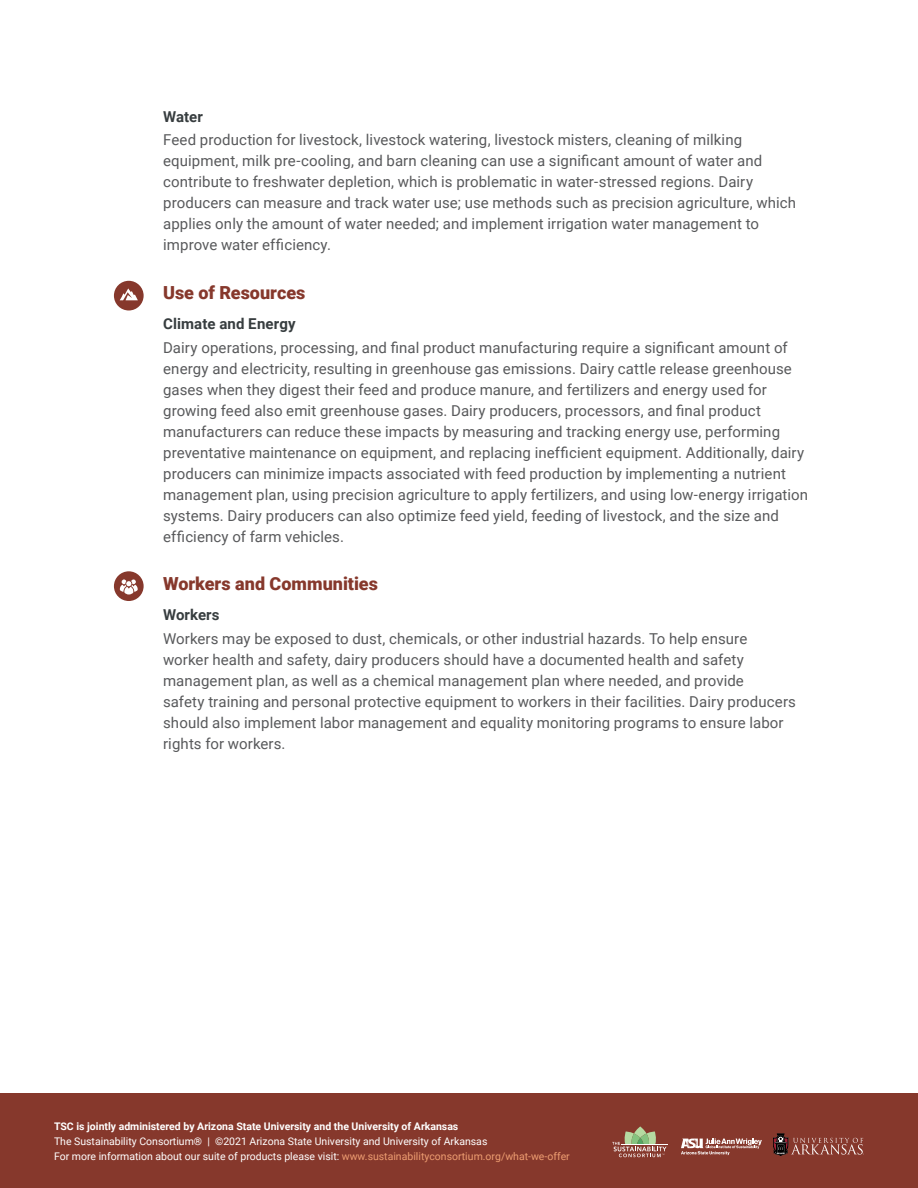
<style>
.page{position:relative;width:918px;height:1188px;background:#fff}
.page>*{position:absolute;margin:0;border:0;box-sizing:border-box;transform-origin:0 0}
.t1{font:900 18px "Roboto";color:#86382c}
.t2{font:15px/21px "Roboto";letter-spacing:.005em;color:#58595b}
.t3{font:700 15px "Roboto";letter-spacing:.01em;color:#373d3f}
.t4{font:10.5px/15px "Roboto";color:#fff}
.t5{font:700 10.5px "Roboto";color:#fff}
.s1{color:#d78153}
</style>
<div class="page">
<div style="left:0;top:1094px;width:918px;height:94px;background:#86382c"></div>
<svg style="left:681px;top:1139px;width:81px;height:16px"></svg>
<svg style="left:773px;top:1134px;width:91px;height:22px"></svg>
<hr style="left:621px;top:1144px;width:47px;height:1px;background:#fff">
<svg style="left:612px;top:1126px;width:55px;height:31px"></svg>
<div style="left:114px;top:281px;width:30px;height:29px;background:#86382c;border-radius:50%"></div>
<svg style="left:120px;top:288px;width:18px;height:12px"></svg>
<div style="left:114px;top:571px;width:30px;height:30px;background:#86382c;border-radius:50%"></div>
<svg style="left:120px;top:579px;width:18px;height:16px"></svg>
<p class="t3" style="left:163px;top:106px;width:41px">Water</p>
<p class="t2" style="left:163px;top:129px;width:634px">Feed production for livestock, livestock watering, livestock misters, cleaning of milking equipment, milk pre-cooling, and barn cleaning can use a significant amount of water and contribute to freshwater depletion, which is problematic in water-stressed regions. Dairy producers can measure and track water use; use methods such as precision agriculture, which applies only the amount of water needed; and implement irrigation water management to improve water efficiency.</p>
<p class="t1" style="left:163px;top:280px;width:144px">Use of Resources</p>
<p class="t3" style="left:163px;top:313px;width:134px">Climate and Energy</p>
<p class="t2" style="left:163px;top:336px;width:647px">Dairy operations, processing, and final product manufacturing require a significant amount of energy and electricity, resulting in greenhouse gas emissions. Dairy cattle release greenhouse gases when they digest their feed and produce manure, and fertilizers and energy used for growing feed also emit greenhouse gases. Dairy producers, processors, and final product manufacturers can reduce these impacts by measuring and tracking energy use, performing preventative maintenance on equipment, and replacing inefficient equipment. Additionally, dairy producers can minimize impacts associated with feed production by implementing a nutrient management plan, using precision agriculture to apply fertilizers, and using low-energy irrigation systems. Dairy producers can also optimize feed yield, feeding of livestock, and the size and efficiency of farm vehicles.</p>
<p class="t1" style="left:163px;top:571px;width:216px">Workers and Communities</p>
<p class="t3" style="left:163px;top:605px;width:58px">Workers</p>
<p class="t2" style="left:163px;top:628px;width:634px">Workers may be exposed to dust, chemicals, or other industrial hazards. To help ensure worker health and safety, dairy producers should have a documented health and safety management plan, as well as a chemical management plan where needed, and provide<br>safety training and personal protective equipment to workers in their facilities. Dairy producers should also implement labor management and equality monitoring programs to ensure labor rights for workers.</p>
<p class="t5" style="left:54px;top:1119px;width:406px">TSC is jointly administered by Arizona State University and the University of Arkansas</p>
<p class="t4" style="left:54px;top:1133px;width:517px">The Sustainability Consortium® | ©2021 Arizona State University and University of Arkansas<br>For more information about our suite of products please visit: <span class="s1">www.sustainabilityconsortium.org/what-we-offer</span></p>
</div>
